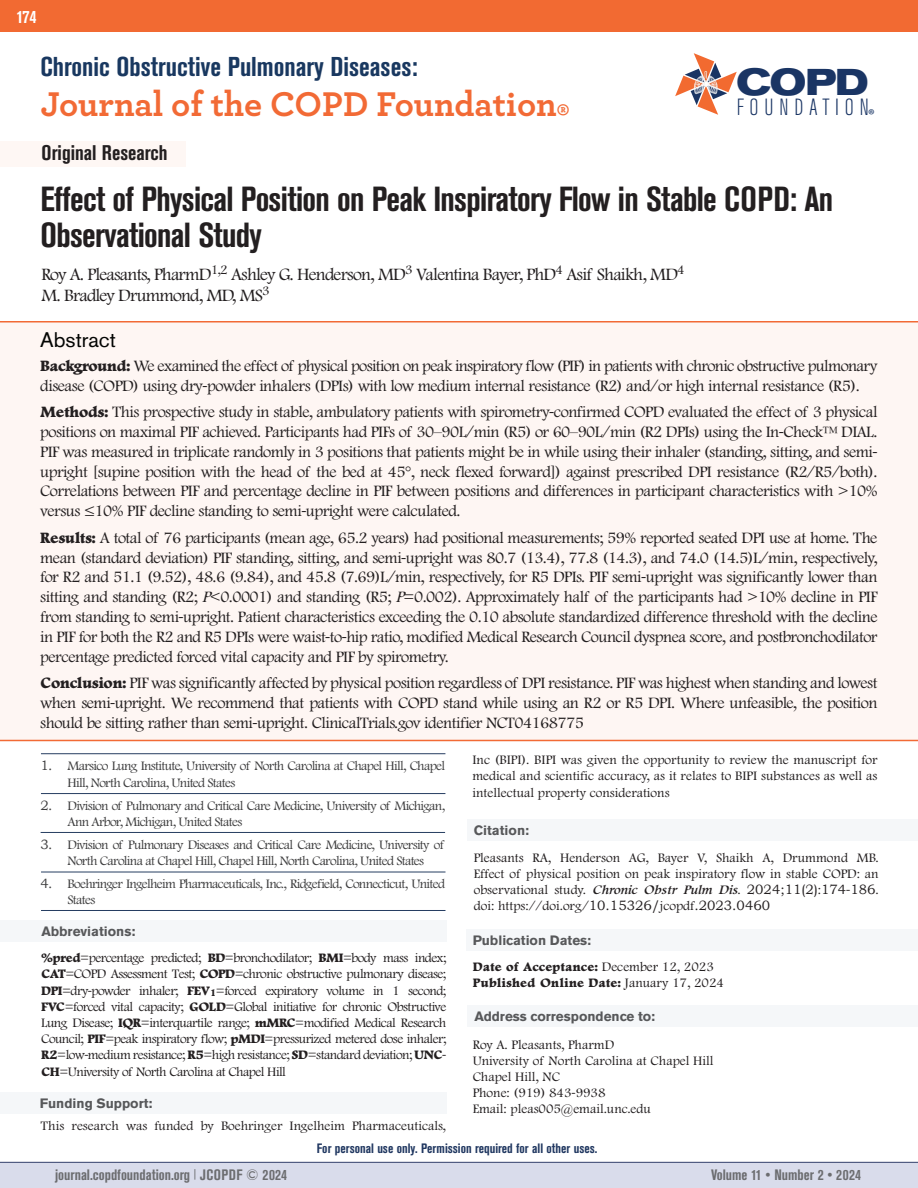
<style>
.page{position:relative;width:918px;height:1188px;background:#fff}
.page>*{position:absolute;margin:0;border:0;box-sizing:border-box;transform-origin:0 0}
.t1{font:700 expanded 36.9px "Akzidenz Grotesk BQ";color:#1a3564}
.t2{font:700 36px "Breathe";color:#f26a35}
.t3{font:700 condensed 34.5px/36px "Akzidenz Grotesk BE";letter-spacing:-.02em;color:#231f20}
.t4{font:700 condensed 27px "Akzidenz Grotesk BE";color:#193860}
.t5{font:300 condensed 23.25px "Akzidenz Grotesk BQ";letter-spacing:.255em;color:#1a3564}
.t6{font:700 condensed 21px "Akzidenz Grotesk BE";color:#231f20}
.t7{font:21px "Akzidenz Grotesk BQ";color:#040503}
.t8{font:300 18px "Footlight MT Pro";letter-spacing:-.045em;color:#231f20}
.t9{font:300 16.5px/19.8px "Footlight MT Pro";letter-spacing:-.03em;color:#231f20;text-align:justify}
.t10{font:700 condensed 15px "Akzidenz Grotesk BE";color:#6c6d70}
.t11{font:300 13.5px/16.2px "Footlight MT Pro";color:#231f20;text-align:justify}
.t12{font:300 13.5px/16.2px "Footlight MT Pro";letter-spacing:-.05em;color:#3e3e3f}
.t13{font:700 13.5px "Akzidenz Grotesk BE";color:#57585a}
.t14{font:800 13.5px "Footlight MT Pro";color:#231f20}
.t15{font:700 condensed 13.5px "Akzidenz Grotesk BE";color:#213861}
.s1{font-weight:800}
.s2{font-family:"Myriad Pro";font-weight:400}
.s3{font-style:italic}
.s4{font-family:"Bookman Old Style";font-weight:400}
.s5{font-weight:400;font-style:italic}
.s6{font-weight:300}
</style>
<div class="page">
<div style="left:0;top:1162px;width:918px;height:26px;background:#d9dceb"></div>
<div style="left:0;top:0;width:918px;height:32px;background:#f26a32"></div>
<hr style="left:0;top:1162px;width:918px;height:1px;background:#34416b">
<svg style="left:675px;top:53px;width:62px;height:62px"></svg>
<div style="left:0;top:142px;width:186px;height:25px;background:#fef7f4"></div>
<div style="left:0;top:321px;width:918px;height:420px;background:#fef6f3"></div>
<hr style="left:41px;top:753px;width:404px;height:1px;background:#263d61">
<hr style="left:41px;top:793px;width:404px;height:1px;background:#263d61">
<hr style="left:41px;top:872px;width:404px;height:1px;background:#263d61">
<div style="left:0;top:920px;width:446px;height:22px;background:#f5f7f9"></div>
<hr style="left:41px;top:832px;width:404px;height:1px;background:#263d61">
<div style="left:467px;top:819px;width:451px;height:21px;background:#f5f7f9"></div>
<div style="left:466px;top:929px;width:452px;height:22px;background:#f5f7f9"></div>
<div style="left:468px;top:1006px;width:450px;height:21px;background:#f5f7f9"></div>
<hr style="left:41px;top:910px;width:404px;height:1px;background:#263d61">
<div style="left:0;top:1092px;width:447px;height:22px;background:#f5f7f9"></div>
<p class="t4" style="left:40px;top:51px;width:379px">Chronic Obstructive Pulmonary Diseases:</p>
<p class="t2" style="left:40px;top:75px;width:531px">Journal of the COPD Foundation<sub>®</sub></p>
<p class="t6" style="left:42px;top:141px;width:127px">Original Research</p>
<p class="t1" style="left:736px;top:61px;width:134px">COPD</p>
<p class="t5" style="left:737px;top:94px;width:140px">FOUNDATION<sub>®</sub></p>
<p class="t3" style="left:40px;top:181px;width:794px">Effect of Physical Position on Peak Inspiratory Flow in Stable COPD: An<br>Observational Study</p>
<p class="t8" style="left:41px;top:265px;width:645px">Roy A. Pleasants, PharmD<sup>1,2</sup> Ashley G. Henderson, MD<sup>3</sup> Valentina Bayer, PhD<sup>4</sup> Asif Shaikh, MD<sup>4</sup></p>
<p class="t8" style="left:41px;top:286px;width:230px">M. Bradley Drummond, MD, MS<sup>3</sup></p>
<p class="t7" style="left:40px;top:328px;width:77px">Abstract</p>
<p class="t9" style="left:40px;top:356px;width:839px"><span class="s1">Background:</span> We examined the effect of physical position on peak inspiratory flow (PIF) in patients with chronic obstructive pulmonary disease (COPD) using dry<span class="s2">-</span>powder inhalers (DPIs) with low medium internal resistance (R2) and/or high internal resistance (R5).</p>
<p class="t9" style="left:40px;top:403px;width:839px"><span class="s1">Methods:</span> This prospective study in stable, ambulatory patients with spirometry<span class="s2">-</span>confirmed COPD evaluated the effect of 3 physical positions on maximal PIF achieved. Participants had PIFs of 30–90L/min (R5) or 60–90L/min (R2 DPIs) using the In<span class="s2">-</span>Check™ DIAL.<br>PIF was measured in triplicate randomly in 3 positions that patients might be in while using their inhaler (standing, sitting, and semi&shy;upright [supine position with the head of the bed at 45°, neck flexed forward]) against prescribed DPI resistance (R2/R5/both).<br>Correlations between PIF and percentage decline in PIF between positions and differences in participant characteristics with &gt;10% versus ≤10% PIF decline standing to semi<span class="s2">-</span>upright were calculated.</p>
<p class="t9" style="left:40px;top:528px;width:839px"><span class="s1">Results:</span> A total of 76 participants (mean age, 65.2 years) had positional measurements; 59% reported seated DPI use at home. The mean (standard deviation) PIF standing, sitting, and semi<span class="s2">-</span>upright was 80.7 (13.4), 77.8 (14.3), and 74.0 (14.5)L/min, respectively, for R2 and 51.1 (9.52), 48.6 (9.84), and 45.8 (7.69)L/min, respectively, for R5 DPIs. PIF semi<span class="s2">-</span>upright was significantly lower than sitting and standing (R2; <span class="s3">P</span>&lt;0.0001) and standing (R5; <span class="s3">P</span>=0.002). Approximately half of the participants had &gt;10% decline in PIF from standing to semi<span class="s2">-</span>upright. Patient characteristics exceeding the 0.10 absolute standardized difference threshold with the decline in PIF for both the R2 and R5 DPIs were waist<span class="s2">-</span>to<span class="s2">-</span>hip ratio, modified Medical Research Council dyspnea score, and postbronchodilator percentage predicted forced vital capacity and PIF by spirometry.</p>
<p class="t9" style="left:40px;top:673px;width:839px"><span class="s1">Conclusion:</span> PIF was significantly affected by physical position regardless of DPI resistance. PIF was highest when standing and lowest when semi<span class="s2">-</span>upright. We recommend that patients with COPD stand while using an R2 or R5 DPI. Where unfeasible, the position should be sitting rather than semi<span class="s2">-</span>upright. ClinicalTrials.gov identifier NCT04168775</p>
<p class="t12" style="left:68px;top:758px;width:379px;text-indent:-27px"><span class="s4">1.</span> Marsico Lung Institute, University of North Carolina at Chapel Hill, Chapel<br>Hill, North Carolina, United States</p>
<p class="t12" style="left:68px;top:798px;width:379px;text-indent:-27px"><span class="s4">2.</span> Division of Pulmonary and Critical Care Medicine, University of Michigan,<br>Ann Arbor, Michigan, United States</p>
<p class="t12" style="left:41px;top:837px;width:405px;text-align:center"><span class="s4">3.</span> Division of Pulmonary Diseases and Critical Care Medicine, University of<br>North Carolina at Chapel Hill, Chapel Hill, North Carolina, United States</p>
<p class="t12" style="left:68px;top:876px;width:379px;text-indent:-27px"><span class="s4">4.</span> Boehringer Ingelheim Pharmaceuticals, Inc., Ridgefield, Connecticut, United<br>States</p>
<p class="t13" style="left:41px;top:924px;width:95px">Abbreviations:</p>
<p class="t11" style="left:41px;top:950px;width:407px"><span class="s1">%pred</span>=percentage predicted; <span class="s1">BD</span>=bronchodilator; <span class="s1">BMI</span>=body mass index; <span class="s1">CAT</span>=COPD Assessment Test; <span class="s1">COPD</span>=chronic obstructive pulmonary disease; <span class="s1">DPI</span>=dry<span class="s2">-</span>powder inhaler; <span class="s1">FEV</span><sub>1</sub>=forced expiratory volume in 1 second; <span class="s1">FVC</span>=forced vital capacity; <span class="s1">GOLD</span>=Global initiative for chronic Obstructive Lung Disease; <span class="s1">IQR</span>=interquartile range; <span class="s1">mMRC</span>=modified Medical Research Council; <span class="s1">PIF</span>=peak inspiratory flow; <span class="s1">pMDI</span>=pressurized metered dose inhaler; <span class="s1">R2</span>=low<span class="s2">-</span>medium resistance; <span class="s1">R5</span>=high resistance; <span class="s1">SD</span>=standard deviation; <span class="s1">UNC</span><span class="s2">-</span><span class="s1">CH</span>=University of North Carolina at Chapel Hill</p>
<p class="t13" style="left:40px;top:1096px;width:114px">Funding Support:</p>
<p class="t11" style="left:41px;top:1118px;width:406px">This research was funded by Boehringer Ingelheim Pharmaceuticals,</p>
<p class="t11" style="left:472px;top:752px;width:406px">Inc (BIPI). BIPI was given the opportunity to review the manuscript for medical and scientific accuracy, as it relates to BIPI substances as well as intellectual property considerations</p>
<p class="t13" style="left:474px;top:822px;width:57px">Citation:</p>
<p class="t11" style="left:474px;top:850px;width:407px">Pleasants RA, Henderson AG, Bayer V, Shaikh A, Drummond MB.<br>Effect of physical position on peak inspiratory flow in stable COPD: an observational study. <span class="s5">Chronic Obstr Pulm Dis</span>. <span class="s4">2024;11(2)</span>:<span class="s4">174</span><span class="s2">-</span><span class="s4">186</span>. doi: https://doi.org/<span class="s4">10.15326/</span>jcopdf<span class="s4">.2023.0460</span></p>
<p class="t13" style="left:473px;top:932px;width:120px">Publication Dates:</p>
<p class="t14" style="left:473px;top:959px;width:243px">Date of Acceptance: <span class="s6">December 12, 2023</span></p>
<p class="t14" style="left:473px;top:976px;width:253px">Published Online Date: <span class="s6">January 17, 2024</span></p>
<p class="t13" style="left:474px;top:1009px;width:182px">Address correspondence to:</p>
<p class="t11" style="left:473px;top:1037px;width:143px">Roy A. Pleasants, PharmD</p>
<p class="t11" style="left:473px;top:1053px;width:242px">University of North Carolina at Chapel Hill</p>
<p class="t11" style="left:473px;top:1069px;width:89px">Chapel Hill, NC</p>
<p class="t11" style="left:473px;top:1085px;width:134px">Phone: (919) 843<span class="s2">-</span>9938</p>
<p class="t11" style="left:473px;top:1101px;width:180px">Email: pleas005@email.unc.edu</p>
<p class="t15" style="left:317px;top:1141px;width:282px">For personal use only. Permission required for all other uses.</p>
<p class="t10" style="left:55px;top:1166px;width:234px">journal.copdfoundation.org <sup>|</sup> JCOPDF © 2024</p>
<p class="t10" style="left:711px;top:1166px;width:151px">Volume 11 • Number 2 • 2024</p>
</div>
